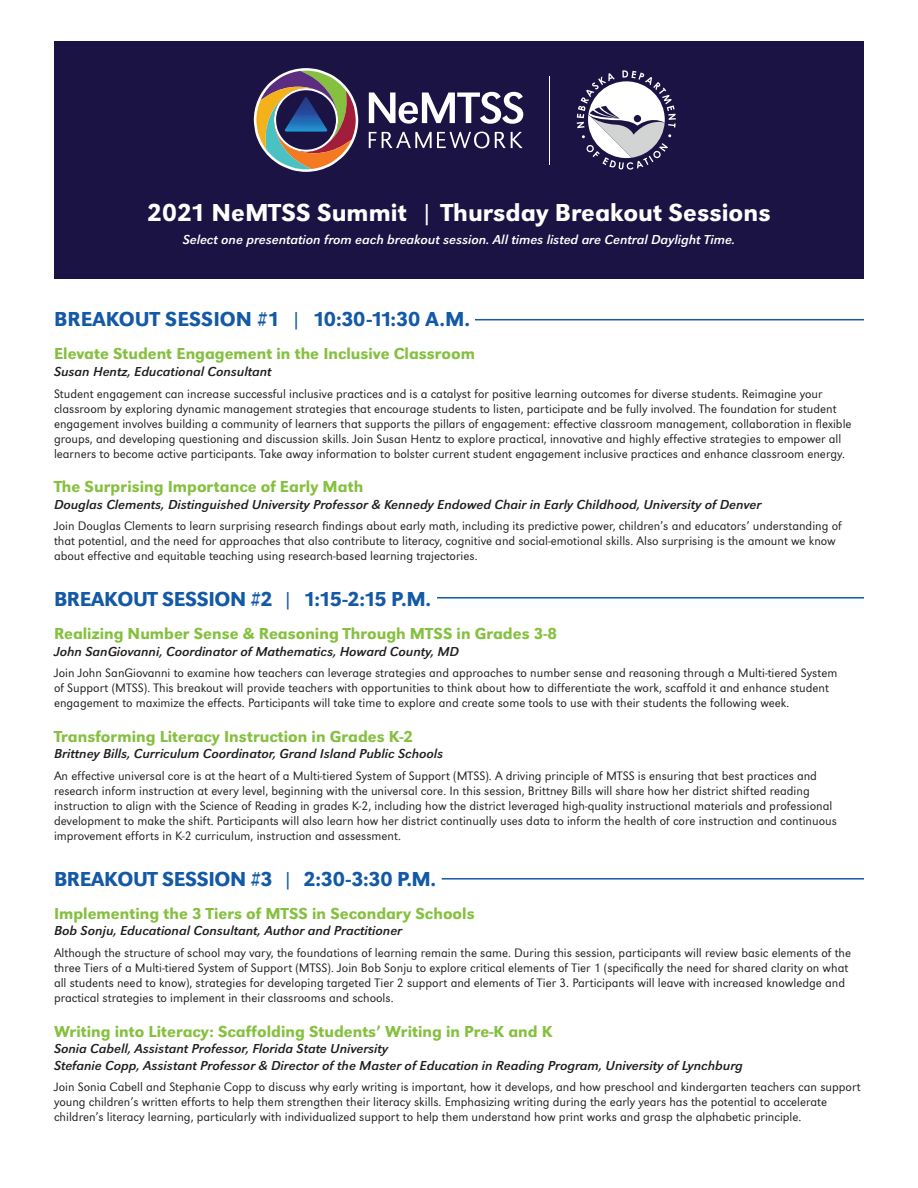
<style>
.page{position:relative;width:918px;height:1188px;background:#fff}
.page>*{position:absolute;margin:0;border:0;box-sizing:border-box;transform-origin:0 0}
.t1{font:500 25.5px "URW Grotesk T";color:#fff}
.t2{font:500 21px "URW Grotesk T";letter-spacing:-.02em;color:#1359a6}
.t3{font:500 21px "URW Grotesk T";color:#1359a6}
.t4{font:500 16.5px "URW Grotesk T";color:#86c040}
.t5{font:italic 13.5px/16.5px "URW Grotesk T";color:#231f20}
.t6{font:italic 13.5px "URW Grotesk T";color:#fff}
.t7{font:300 12.75px/15px "URW Grotesk T";color:#231f20}
</style>
<div class="page">
<div style="left:54px;top:41px;width:810px;height:238px;background:#1b1344"></div>
<hr style="left:475px;top:319px;width:389px;height:1px;background:#1359a6">
<hr style="left:437px;top:597px;width:427px;height:2px;background:#1359a6">
<hr style="left:442px;top:878px;width:422px;height:2px;background:#1359a6">
<svg style="left:577px;top:70px;width:99px;height:100px"></svg>
<svg style="left:369px;top:132px;width:120px;height:16px"></svg>
<svg style="left:495px;top:132px;width:28px;height:16px"></svg>
<svg style="left:369px;top:92px;width:154px;height:32px"></svg>
<svg style="left:254px;top:68px;width:104px;height:104px"></svg>
<hr style="left:549px;top:76px;width:1px;height:89px;background:#fff">
<p class="t1" style="left:147px;top:198px;width:625px">2021 NeMTSS Summit | Thursday Breakout Sessions</p>
<p class="t6" style="left:183px;top:232px;width:554px">Select one presentation from each breakout session. All times listed are Central Daylight Time.</p>
<p class="t3" style="left:54px;top:307px;width:418px">BREAKOUT SESSION #1 | 10:30-11:30 A.M.</p>
<p class="t4" style="left:54px;top:344px;width:423px">Elevate Student Engagement in the Inclusive Classroom</p>
<p class="t5" style="left:54px;top:363px;width:219px">Susan Hentz, Educational Consultant</p>
<p class="t7" style="left:54px;top:386px;width:799px">Student engagement can increase successful inclusive practices and is a catalyst for positive learning outcomes for diverse students. Reimagine your classroom by exploring dynamic management strategies that encourage students to listen, participate and be fully involved. The foundation for student engagement involves building a community of learners that supports the pillars of engagement: effective classroom management, collaboration in flexible groups, and developing questioning and discussion skills. Join Susan Hentz to explore practical, innovative and highly effective strategies to empower all learners to become active participants. Take away information to bolster current student engagement inclusive practices and enhance classroom energy.</p>
<p class="t4" style="left:54px;top:477px;width:311px">The Surprising Importance of Early Math</p>
<p class="t5" style="left:54px;top:496px;width:709px">Douglas Clements, Distinguished University Professor &amp; Kennedy Endowed Chair in Early Childhood, University of Denver</p>
<p class="t7" style="left:54px;top:518px;width:789px">Join Douglas Clements to learn surprising research findings about early math, including its predictive power, children’s and educators’ understanding of that potential, and the need for approaches that also contribute to literacy, cognitive and social-emotional skills. Also surprising is the amount we know about effective and equitable teaching using research-based learning trajectories.</p>
<p class="t2" style="left:54px;top:587px;width:379px">BREAKOUT SESSION #2 | 1:15-2:15 P.M.</p>
<p class="t4" style="left:54px;top:624px;width:505px">Realizing Number Sense &amp; Reasoning Through MTSS in Grades 3-8</p>
<p class="t5" style="left:54px;top:643px;width:407px">John SanGiovanni, Coordinator of Mathematics, Howard County, MD</p>
<p class="t7" style="left:54px;top:665px;width:785px">Join John SanGiovanni to examine how teachers can leverage strategies and approaches to number sense and reasoning through a Multi-tiered System of Support (MTSS). This breakout will provide teachers with opportunities to think about how to differentiate the work, scaffold it and enhance student engagement to maximize the effects. Participants will take time to explore and create some tools to use with their students the following week.</p>
<p class="t4" style="left:54px;top:727px;width:361px">Transforming Literacy Instruction in Grades K-2</p>
<p class="t5" style="left:54px;top:745px;width:391px">Brittney Bills, Curriculum Coordinator, Grand Island Public Schools</p>
<p class="t7" style="left:54px;top:768px;width:784px">An effective universal core is at the heart of a Multi-tiered System of Support (MTSS). A driving principle of MTSS is ensuring that best practices and research inform instruction at every level, beginning with the universal core. In this session, Brittney Bills will share how her district shifted reading instruction to align with the Science of Reading in grades K-2, including how the district leveraged high-quality instructional materials and professional development to make the shift. Participants will also learn how her district continually uses data to inform the health of core instruction and continuous improvement efforts in K-2 curriculum, instruction and assessment.</p>
<p class="t2" style="left:54px;top:867px;width:384px">BREAKOUT SESSION #3 | 2:30-3:30 P.M.</p>
<p class="t4" style="left:54px;top:904px;width:422px">Implementing the 3 Tiers of MTSS in Secondary Schools</p>
<p class="t5" style="left:54px;top:922px;width:350px">Bob Sonju, Educational Consultant, Author and Practitioner</p>
<p class="t7" style="left:54px;top:945px;width:799px">Although the structure of school may vary, the foundations of learning remain the same. During this session, participants will review basic elements of the three Tiers of a Multi-tiered System of Support (MTSS). Join Bob Sonju to explore critical elements of Tier 1 (specifically the need for shared clarity on what all students need to know), strategies for developing targeted Tier 2 support and elements of Tier 3. Participants will leave with increased knowledge and practical strategies to implement in their classrooms and schools.</p>
<p class="t4" style="left:54px;top:1022px;width:500px">Writing into Literacy: Scaffolding Students’ Writing in Pre-K and K</p>
<p class="t5" style="left:54px;top:1040px;width:690px">Sonia Cabell, Assistant Professor, Florida State University<br>Stefanie Copp, Assistant Professor &amp; Director of the Master of Education in Reading Program, University of Lynchburg</p>
<p class="t7" style="left:54px;top:1079px;width:808px">Join Sonia Cabell and Stephanie Copp to discuss why early writing is important, how it develops, and how preschool and kindergarten teachers can support young children’s written efforts to help them strengthen their literacy skills. Emphasizing writing during the early years has the potential to accelerate children’s literacy learning, particularly with individualized support to help them understand how print works and grasp the alphabetic principle.</p>
</div>
